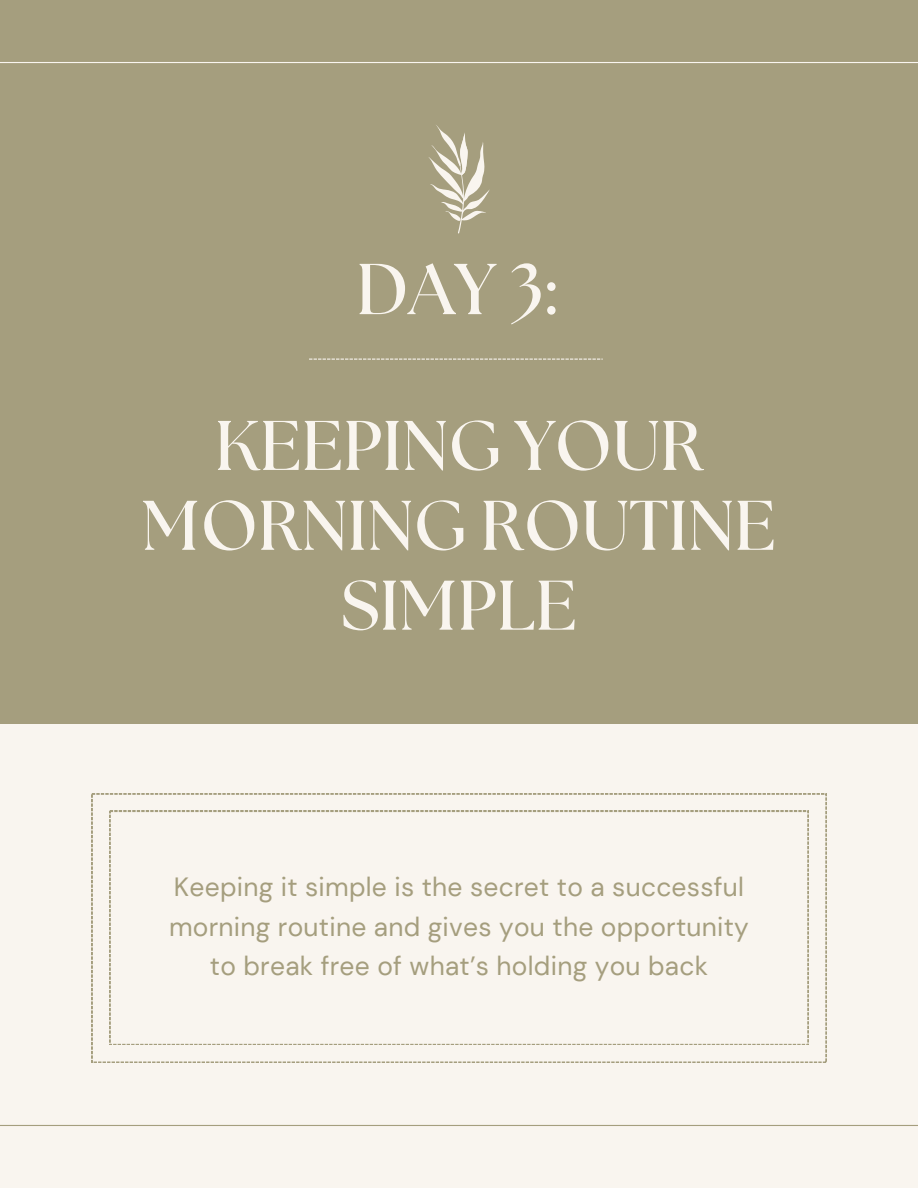
<style>
.page{position:relative;width:918px;height:1188px;background:#a59e7e}
.page>*{position:absolute;margin:0;border:0;box-sizing:border-box;transform-origin:0 0}
.t1{font:700 71.85px "The Seasons";color:#f9f5ef}
.t2{font:700 70.05px/79.8px "The Seasons";color:#f9f5ef;text-align:center}
.t3{font:26.4px/39.6px "DM Sans";letter-spacing:.01em;color:#a59e7e;text-align:center}
</style>
<div class="page">
<div style="left:0;top:724px;width:918px;height:464px;background:#f9f5ef"></div>
<hr style="left:0;top:62px;width:918px;height:1px;background:#f9f5ef">
<hr style="left:0;top:1125px;width:918px;height:1px;background:#a59e7e">
<svg style="left:428px;top:125px;width:62px;height:108px"></svg>
<svg style="left:309px;top:359px;width:294px;height:1px"></svg>
<svg style="left:92px;top:794px;width:734px;height:269px"></svg>
<svg style="left:110px;top:811px;width:698px;height:234px"></svg>
<h1 class="t1" style="left:356px;top:257px;width:201px">DAY 3:</h1>
<h2 class="t2" style="left:142px;top:409px;width:635px">KEEPING YOUR<br>MORNING ROUTINE<br>SIMPLE</h2>
<p class="t3" style="left:169px;top:868px;width:581px">Keeping it simple is the secret to a successful morning routine and gives you the opportunity to break free of what’s holding you back</p>
</div>
